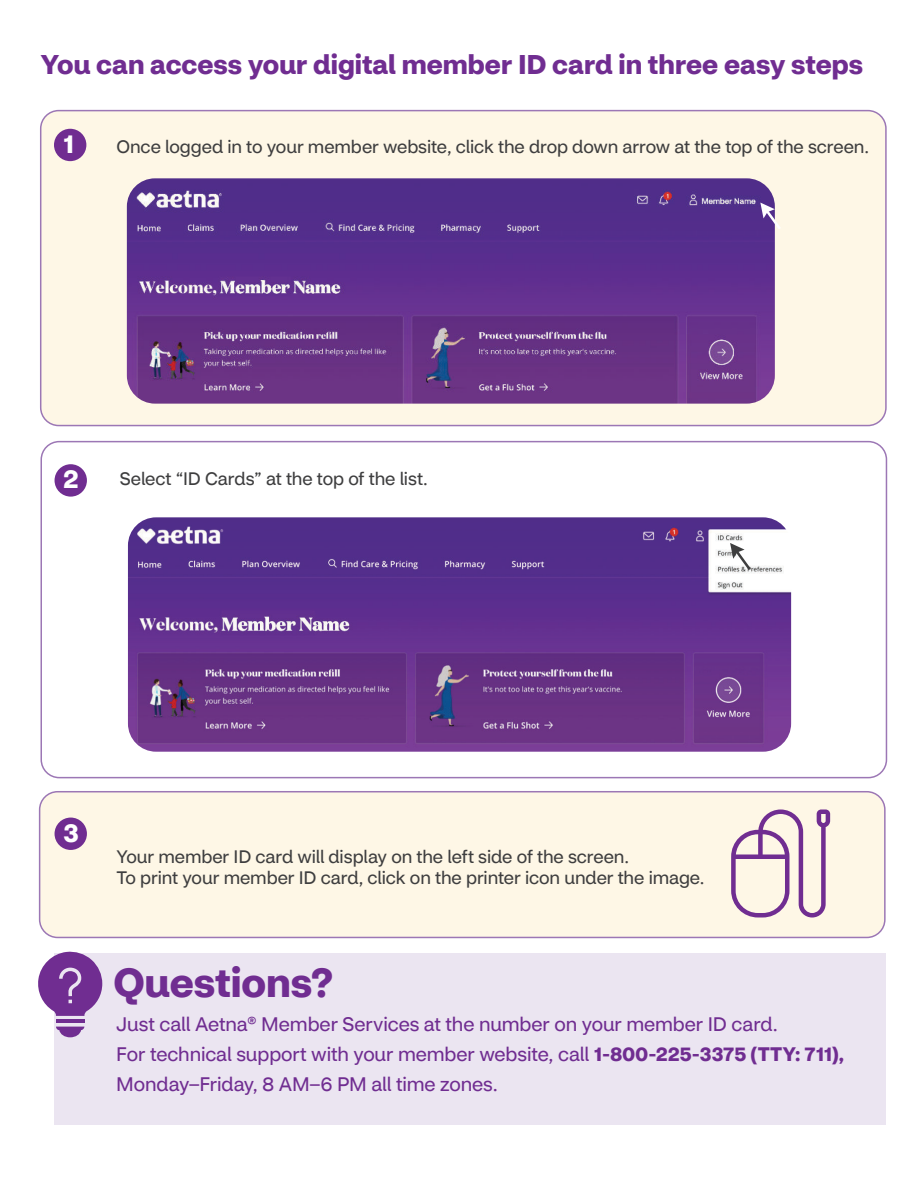
<style>
.page{position:relative;width:918px;height:1188px;background:#fff}
.page>*{position:absolute;margin:0;border:0;box-sizing:border-box;transform-origin:0 0}
.t1{font:700 40.5px "CVS Health Sans";color:#702d91}
.t2{font:700 27px "CVS Health Sans";color:#702d91}
.t3{font:700 25.5px "CVS Health Sans";color:#fff}
.t4{font:19.5px/30px "CVS Health Sans";letter-spacing:-.005em;color:#702d91}
.t5{font:18px/21px "CVS Health Sans";letter-spacing:-.005em;color:#3e3e3f}
.s1{font-weight:700}
</style>
<div class="page">
<div style="left:40px;top:792px;width:845px;height:145px;background:#fef7e6;border-radius:18px"></div>
<div style="left:39px;top:791px;width:847px;height:147px;border:2px solid #9c77b5;border-radius:18px"></div>
<div style="left:41px;top:441px;width:846px;height:337px;border:2px solid #9c77b5;border-radius:18px"></div>
<div style="left:41px;top:111px;width:845px;height:315px;background:#fef7e6;border-radius:18px"></div>
<div style="left:40px;top:110px;width:847px;height:316px;border:2px solid #9c77b5;border-radius:18px"></div>
<div style="left:54px;top:129px;width:32px;height:32px;background:#702d91;border-radius:50%"></div>
<div style="left:55px;top:464px;width:32px;height:33px;background:#702d91;border-radius:50%"></div>
<img style="left:127px;top:178px;width:648px;height:226px">
<img style="left:128px;top:517px;width:663px;height:235px">
<div style="left:55px;top:818px;width:32px;height:32px;background:#702d91;border-radius:50%"></div>
<div style="left:55px;top:953px;width:831px;height:172px;background:#ebe5f1"></div>
<svg style="left:38px;top:951px;width:64px;height:65px"></svg>
<hr style="left:56px;top:1019px;width:28px;height:4px;background:#702d91">
<svg style="left:56px;top:1027px;width:28px;height:10px"></svg>
<svg style="left:760px;top:203px;width:21px;height:27px"></svg>
<svg style="left:730px;top:543px;width:21px;height:27px"></svg>
<svg style="left:731px;top:809px;width:99px;height:109px"></svg>
<h2 class="t2" style="left:40px;top:53px;width:824px">You can access your digital member ID card in three easy steps</h2>
<h3 class="t3" style="left:63px;top:134px;width:13px">1</h3>
<p class="t5" style="left:116px;top:138px;width:754px">Once logged in to your member website, click the drop down arrow at the top of the screen.</p>
<h3 class="t3" style="left:64px;top:469px;width:17px">2</h3>
<p class="t5" style="left:120px;top:470px;width:309px">Select “ID Cards” at the top of the list.</p>
<h3 class="t3" style="left:64px;top:822px;width:17px">3</h3>
<p class="t5" style="left:116px;top:848px;width:590px">Your member ID card will display on the left side of the screen.<br>To print your member ID card, click on the printer icon under the image.</p>
<h1 class="t1" style="left:113px;top:966px;width:222px">Questions?</h1>
<p class="t4" style="left:116px;top:1011px;width:729px">Just call Aetna® Member Services at the number on your member ID card.<br>For technical support with your member website, call <span class="s1">1-800-225-3375 (TTY: 711),<br></span>Monday–Friday, 8 AM–6 PM all time zones.</p>
</div>
